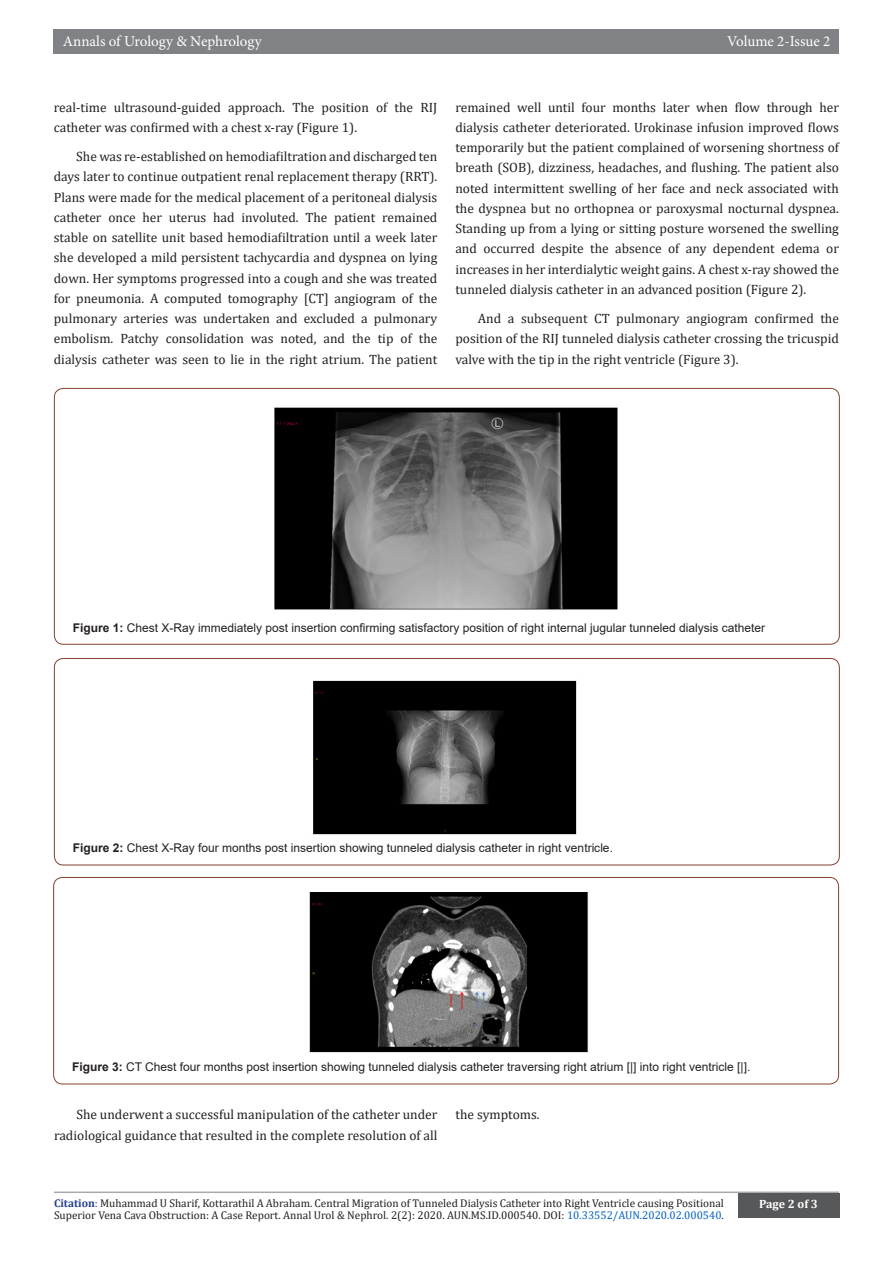
<style>
.page{position:relative;width:893px;height:1263px;background:#fff}
.page>*{position:absolute;margin:0;border:0;box-sizing:border-box;transform-origin:0 0}
.t1{font:15px "Minion Pro";letter-spacing:-.005em;color:#fff}
.t2{font:13.5px/20.2px "Cambria";color:#231f20;text-align:justify}
.t3{font:12px "Arial";color:#231f20}
.t4{font:700 12px "Cambria";color:#fff}
.t5{font:11.25px/12px "Cambria";color:#231f20}
.s1{font-weight:700}
.s2{font-weight:700;color:#253f8e}
.s3{color:#253f8e}
.s4{color:#0563c1}
</style>
<div class="page">
<div style="left:54px;top:29px;width:785px;height:25px;background:#808285"></div>
<hr style="left:54px;top:1191px;width:785px;height:2px;background:#a8a9ad">
<div style="left:738px;top:1193px;width:101px;height:24px;background:#57585a"></div>
<div style="left:54px;top:388px;width:786px;height:257px;border:1px solid #824230;border-radius:9px"></div>
<img style="left:274px;top:407px;width:344px;height:203px">
<div style="left:54px;top:658px;width:786px;height:207px;border:1px solid #824230;border-radius:9px"></div>
<img style="left:313px;top:680px;width:264px;height:155px">
<div style="left:53px;top:877px;width:786px;height:207px;border:1px solid #824230;border-radius:9px"></div>
<img style="left:309px;top:892px;width:280px;height:161px">
<p class="t1" style="left:63px;top:31px;width:200px">Annals of Urology &amp; Nephrology</p>
<p class="t1" style="left:727px;top:31px;width:105px">Volume 2-Issue 2</p>
<p class="t2" style="left:54px;top:97px;width:385px">real-time ultrasound-guided approach. The position of the RIJ catheter was confirmed with a chest x-ray (Figure 1).</p>
<p class="t2" style="left:54px;top:146px;width:385px;text-indent:22px">She was re-established on hemodiafiltration and discharged ten days later to continue outpatient renal replacement therapy (RRT).<br>Plans were made for the medical placement of a peritoneal dialysis catheter once her uterus had involuted. The patient remained stable on satellite unit based hemodiafiltration until a week later she developed a mild persistent tachycardia and dyspnea on lying down. Her symptoms progressed into a cough and she was treated for pneumonia. A computed tomography [CT] angiogram of the pulmonary arteries was undertaken and excluded a pulmonary embolism. Patchy consolidation was noted, and the tip of the dialysis catheter was seen to lie in the right atrium. The patient</p>
<p class="t2" style="left:455px;top:97px;width:385px">remained well until four months later when flow through her dialysis catheter deteriorated. Urokinase infusion improved flows temporarily but the patient complained of worsening shortness of breath (SOB), dizziness, headaches, and flushing. The patient also noted intermittent swelling of her face and neck associated with the dyspnea but no orthopnea or paroxysmal nocturnal dyspnea.<br>Standing up from a lying or sitting posture worsened the swelling and occurred despite the absence of any dependent edema or increases in her interdialytic weight gains. A chest x-ray showed the tunneled dialysis catheter in an advanced position (Figure 2).</p>
<p class="t2" style="left:455px;top:308px;width:385px;text-indent:22px">And a subsequent CT pulmonary angiogram confirmed the position of the RIJ tunneled dialysis catheter crossing the tricuspid valve with the tip in the right ventricle (Figure 3).</p>
<p class="t3" style="left:73px;top:620px;width:694px"><span class="s1">Figure 1:</span> Chest X-Ray immediately post insertion confirming satisfactory position of right internal jugular tunneled dialysis catheter</p>
<p class="t3" style="left:73px;top:839px;width:542px"><span class="s1">Figure 2:</span> Chest X-Ray four months post insertion showing tunneled dialysis catheter in right ventricle.</p>
<p class="t3" style="left:72px;top:1058px;width:680px"><span class="s1">Figure 3:</span> CT Chest four months post insertion showing tunneled dialysis catheter traversing right atrium [|] into right ventricle [|].</p>
<p class="t2" style="left:54px;top:1104px;width:385px;text-align:right">She underwent a successful manipulation of the catheter under radiological guidance that resulted in the complete resolution of all</p>
<p class="t2" style="left:455px;top:1104px;width:86px">the symptoms.</p>
<p class="t5" style="left:54px;top:1197px;width:671px"><span class="s2">Citation</span><span class="s3">:</span> Muhammad U Sharif, Kottarathil A Abraham. Central Migration of Tunneled Dialysis Catheter into Right Ventricle causing Positional<br>Superior Vena Cava Obstruction: A Case Report. Annal Urol &amp; Nephrol. 2(2): 2020. AUN.MS.ID.000540. DOI: <span class="s4">10.33552/AUN.2020.02.000540</span>.</p>
<p class="t4" style="left:759px;top:1196px;width:60px">Page 2 of 3</p>
</div>
